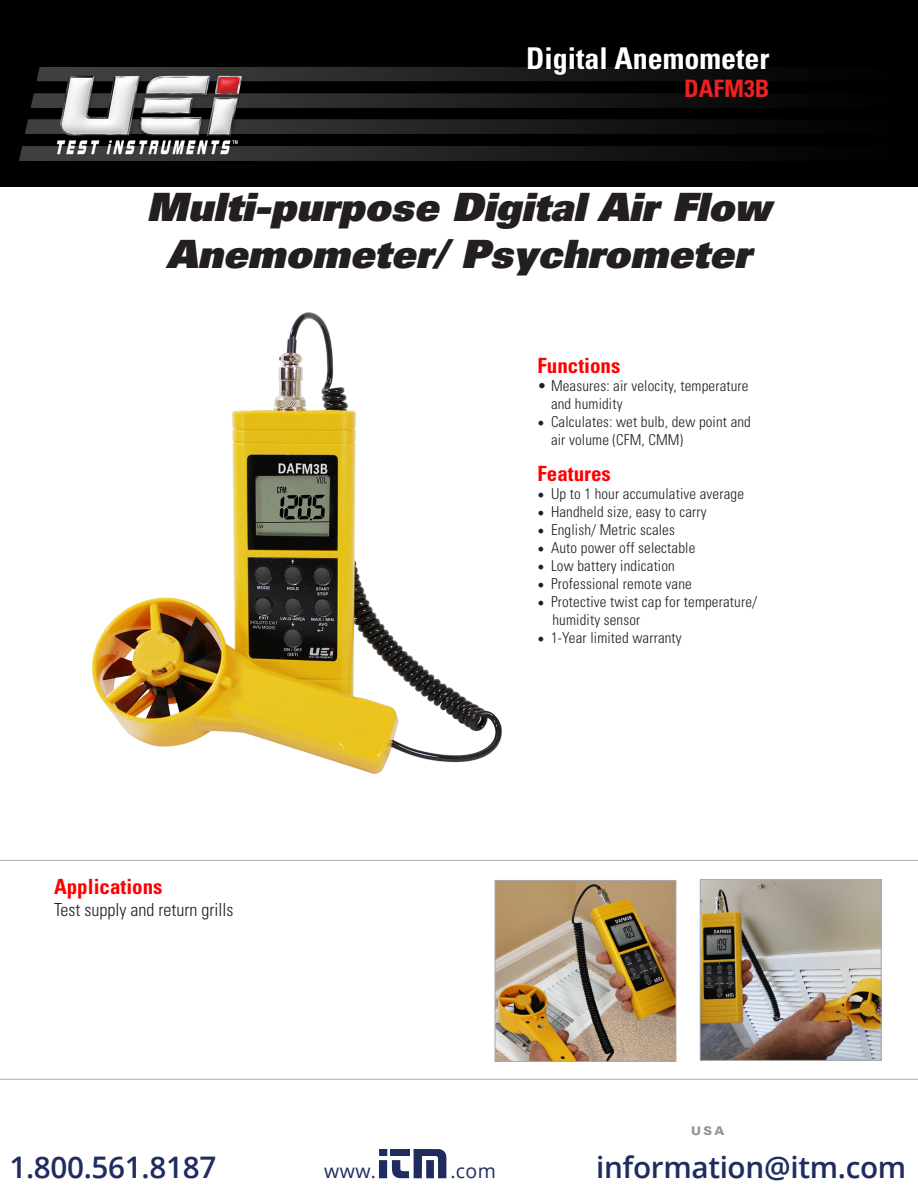
<style>
.page{position:relative;width:918px;height:1188px;background:#fff}
.page>*{position:absolute;margin:0;border:0;box-sizing:border-box;transform-origin:0 0}
.t1{font:39px/46.8px "Univers LT Std X Black Obl";color:#231f20;text-align:center}
.t2{font:700 condensed 30px "Univers LT Std";color:#fff}
.t3{font:600 29.7px "Open Sans";letter-spacing:-.01em;color:#1e2c5f}
.t4{font:700 condensed 24px "Univers LT Std";color:#ee2123}
.t5{font:700 condensed 21px "Univers LT Std";color:#f00}
.t6{font:19.5px "Open Sans";letter-spacing:.02em;color:#1e2c5f}
.t7{font:300 condensed 18px "Univers LT Std";color:#231f20}
.t8{font:300 condensed 15px/18px "Univers LT Std";letter-spacing:.01em;color:#231f20}
.s1{font-family:"Minion Pro";font-weight:400;font-stretch:normal;font-size:18px}
</style>
<div class="page">
<img style="left:0;top:0;width:918px;height:187px">
<hr style="left:0;top:860px;width:918px;height:1px;background:#a8a9ad">
<hr style="left:0;top:1079px;width:918px;height:1px;background:#a8a9ad">
<img style="left:92px;top:312px;width:410px;height:462px">
<img style="left:702px;top:881px;width:178px;height:178px">
<div style="left:700px;top:879px;width:182px;height:182px;border:1px solid #a8a9ad"></div>
<img style="left:497px;top:882px;width:177px;height:178px">
<div style="left:495px;top:880px;width:181px;height:182px;border:1px solid #a8a9ad"></div>
<div style="left:379px;top:1149px;width:8px;height:7px;background:#1e2c5f"></div>
<div style="left:379px;top:1160px;width:8px;height:18px;background:#1e2c5f"></div>
<svg style="left:391px;top:1149px;width:55px;height:29px"></svg>
<p class="t2" style="left:526px;top:39px;width:245px">Digital Anemometer</p>
<p class="t4" style="left:684px;top:74px;width:87px">DAFM3B</p>
<p class="t1" style="left:147px;top:184px;width:626px">Multi-purpose Digital Air Flow<br>Anemometer/ Psychrometer</p>
<p class="t5" style="left:538px;top:353px;width:84px">Functions</p>
<p class="t8" style="left:551px;top:377px;width:199px;text-indent:-14px">• Measures: air velocity, temperature and humidity</p>
<p class="t8" style="left:551px;top:413px;width:201px;text-indent:-14px"><span class="s1">•</span> Calculates: wet bulb, dew point and air volume (CFM, CMM)</p>
<p class="t5" style="left:54px;top:874px;width:110px">Applications</p>
<p class="t7" style="left:54px;top:899px;width:181px">Test supply and return grills</p>
<p class="t5" style="left:538px;top:461px;width:75px">Features</p>
<p class="t8" style="left:538px;top:485px;width:208px"><span class="s1">•</span> Up to 1 hour accumulative average</p>
<p class="t8" style="left:538px;top:503px;width:171px"><span class="s1">•</span> Handheld size, easy to carry</p>
<p class="t8" style="left:538px;top:521px;width:139px"><span class="s1">•</span> English/ Metric scales</p>
<p class="t8" style="left:538px;top:539px;width:159px"><span class="s1">•</span> Auto power off selectable</p>
<p class="t8" style="left:538px;top:557px;width:139px"><span class="s1">•</span> Low battery indication</p>
<p class="t8" style="left:538px;top:575px;width:156px"><span class="s1">•</span> Professional remote vane</p>
<p class="t8" style="left:553px;top:593px;width:206px;text-indent:-15px"><span class="s1">•</span> Protective twist cap for temperature/ humidity sensor</p>
<p class="t8" style="left:538px;top:629px;width:146px"><span class="s1">•</span> 1-Year limited warranty</p>
<h3 class="t3" style="left:9px;top:1147px;width:208px">1.800.561.8187</h3>
<h3 class="t6" style="left:324px;top:1158px;width:53px">www.</h3>
<h3 class="t6" style="left:450px;top:1158px;width:47px">.com</h3>
<h3 class="t3" style="left:596px;top:1147px;width:312px">information@itm.com</h3>
</div>
